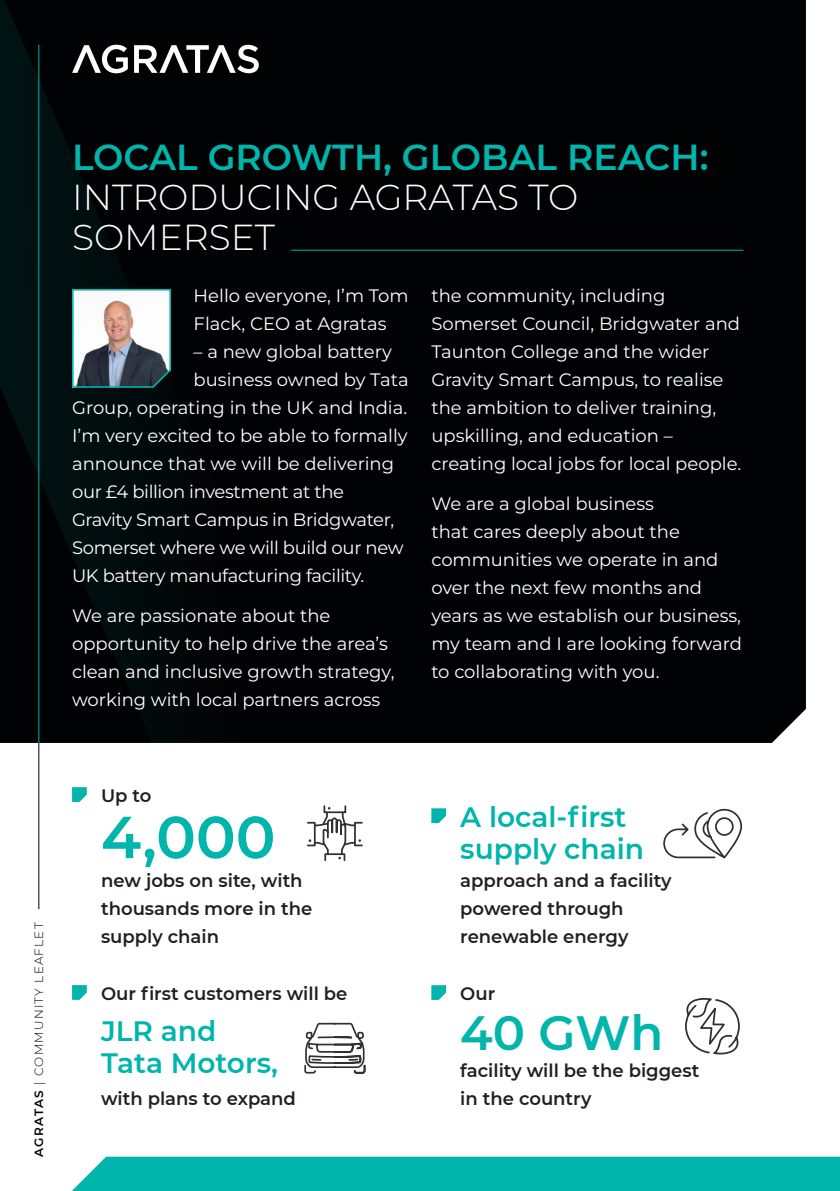
<style>
.page{position:relative;width:840px;height:1191px;background:#fff}
.page>*{position:absolute;margin:0;border:0;box-sizing:border-box;transform-origin:0 0}
.Bold_copy{font:600 59px "Montserrat";color:#00b5ac}
.Bold_copy-2{font:600 48px "Montserrat";color:#00b5ac}
.Heading_01{font:300 36px/40px "Montserrat";color:#fff}
.Bold_copy-3{font:600 28px/32px "Montserrat";color:#00b5ac}
.White_Copy{font:18px/28px "Montserrat";color:#fff}
.Bold_copy-4{font:600 18px/28px "Montserrat";color:#231f20}
.White_Copy-2{font:18px "Montserrat";letter-spacing:-.02em;color:#fff}
.Body_Copy{font:300 12px "Montserrat";letter-spacing:.1em;color:#010203}
.s1{font-weight:600;color:#00b5ac}
.s2{font-weight:600}
</style>
<div class="page">
<div style="left:72px;top:1156px;width:767px;height:35px;background:#00b5ac"></div>
<div style="left:303px;top:0;width:502px;height:743px;background:#010203"></div>
<img style="left:0;top:0;width:303px;height:743px">
<hr style="left:38px;top:687px;width:1px;height:222px;background:#010203">
<hr style="left:291px;top:250px;width:452px;height:1px;background:#00b5ac">
<svg style="left:72px;top:45px;width:186px;height:28px"></svg>
<svg style="left:71px;top:288px;width:100px;height:100px"></svg>
<hr style="left:38px;top:45px;width:1px;height:698px;background:#00b5ac">
<svg style="left:431px;top:985px;width:15px;height:15px"></svg>
<svg style="left:685px;top:998px;width:55px;height:57px"></svg>
<svg style="left:431px;top:808px;width:15px;height:15px"></svg>
<svg style="left:663px;top:808px;width:79px;height:51px"></svg>
<svg style="left:72px;top:985px;width:15px;height:14px"></svg>
<svg style="left:304px;top:1022px;width:62px;height:52px"></svg>
<svg style="left:72px;top:787px;width:15px;height:15px"></svg>
<svg style="left:308px;top:807px;width:53px;height:52px"></svg>
<p class="Heading_01" style="left:72px;top:136px;width:637px"><span class="s1">LOCAL GROWTH, GLOBAL REACH:<br></span>INTRODUCING AGRATAS TO<br>SOMERSET</p>
<p class="White_Copy" style="left:193px;top:281px;width:216px">Hello everyone, I’m Tom<br>Flack, CEO at Agratas</p>
<p class="White_Copy" style="left:193px;top:337px;width:200px">– a new global battery</p>
<p class="White_Copy" style="left:193px;top:365px;width:216px">business owned by Tata</p>
<p class="White_Copy" style="left:72px;top:393px;width:336px">Group, operating in the UK and India.</p>
<p class="White_Copy" style="left:72px;top:421px;width:337px">I’m very excited to be able to formally</p>
<p class="White_Copy" style="left:72px;top:449px;width:323px">announce that we will be delivering</p>
<p class="White_Copy-2" style="left:72px;top:479px;width:273px">our £4 billion investment at the</p>
<p class="White_Copy-2" style="left:72px;top:507px;width:323px">Gravity Smart Campus in Bridgwater,</p>
<p class="White_Copy-2" style="left:72px;top:535px;width:333px">Somerset where we will build our new</p>
<p class="White_Copy-2" style="left:72px;top:563px;width:293px">UK battery manufacturing facility.</p>
<p class="White_Copy" style="left:72px;top:600px;width:324px">We are passionate about the opportunity to help drive the area’s clean and inclusive growth strategy, working with local partners across</p>
<p class="White_Copy" style="left:431px;top:281px;width:311px">the community, including<br>Somerset Council, Bridgwater and<br>Taunton College and the wider<br>Gravity Smart Campus, to realise the ambition to deliver training, upskilling, and education – creating local jobs for local people.</p>
<p class="White_Copy" style="left:431px;top:488px;width:312px">We are a global business<br>that cares deeply about the communities we operate in and over the next few months and years as we establish our business, my team and I are looking forward to collaborating with you.</p>
<p class="Body_Copy" style="left:31px;top:1156px;width:236px;rotate:-90deg"><span class="s2">AGRATAS</span> | COMMUNITY LEAFLET</p>
<p class="Bold_copy-4" style="left:101px;top:780px;width:52px">Up to</p>
<p class="Bold_copy" style="left:101px;top:795px;width:176px">4,000</p>
<p class="Bold_copy-4" style="left:101px;top:866px;width:213px">new jobs on site, with thousands more in the supply chain</p>
<p class="Bold_copy-4" style="left:101px;top:978px;width:248px">Our first customers will be</p>
<p class="Bold_copy-3" style="left:101px;top:1014px;width:178px">JLR and<br>Tata Motors,</p>
<p class="Bold_copy-4" style="left:101px;top:1084px;width:196px">with plans to expand</p>
<p class="Bold_copy-3" style="left:460px;top:799px;width:185px">A local-first supply chain</p>
<p class="Bold_copy-4" style="left:460px;top:866px;width:213px">approach and a facility powered through renewable energy</p>
<p class="Bold_copy-4" style="left:460px;top:978px;width:36px">Our</p>
<p class="Bold_copy-2" style="left:460px;top:999px;width:204px">40 GWh</p>
<p class="Bold_copy-4" style="left:460px;top:1056px;width:240px">facility will be the biggest in the country</p>
</div>
